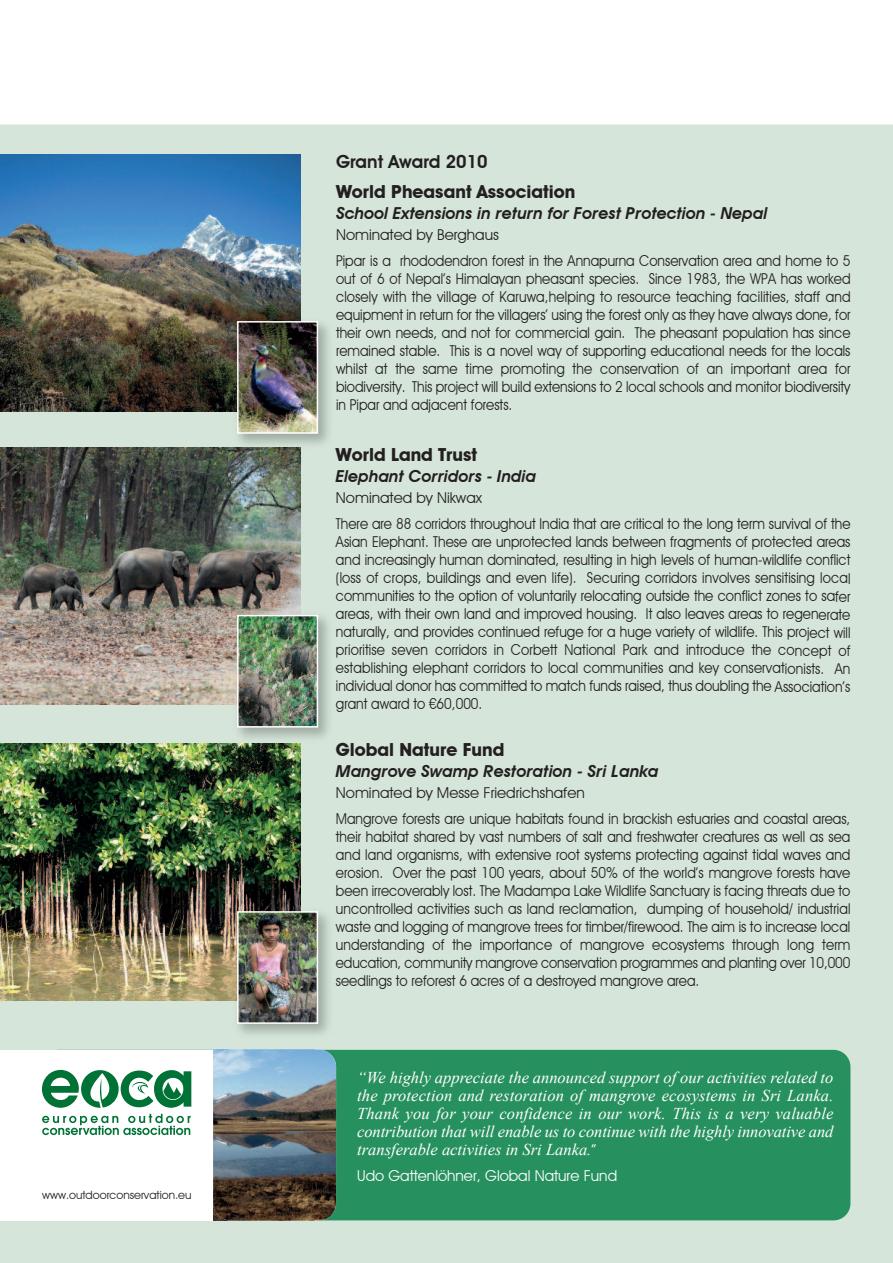
<style>
.page{position:relative;width:893px;height:1263px;background:#fff}
.page>*{position:absolute;margin:0;border:0;box-sizing:border-box;transform-origin:0 0}
.t1{font:700 18px "Avant Garde IT Cby BT";color:#231f20}
.t2{font:600 18px "Avant Garde IT Cby BT";color:#231f20}
.t3{font:italic 16.5px/18px "Times New Roman";color:#fff;text-align:justify}
.t4{font:italic 600 16.5px "Avant Garde IT Cby BT";color:#231f20}
.t5{font:15px/18px "Avant Garde IT Cby BT";color:#231f20;text-align:justify;scale:.9 1}
.t6{font:15px/26.5px "Avant Garde IT Cby BT";color:#231f20}
.t7{font:15px "Avant Garde IT Cby BT";color:#fff}
.t8{font:11.4px "Avant Garde IT Cby BT";color:#231f20}
.s1{font-family:"Avant Garde IT Cby BT";font-style:normal;font-size:15px}
</style>
<div class="page">
<div style="left:0;top:124px;width:893px;height:1139px;background:#d5e5d9"></div>
<img style="left:0;top:744px;width:301px;height:256px">
<div style="left:43px;top:1050px;width:807px;height:170px;background:#27905f;border-radius:17px"></div>
<div style="left:0;top:1050px;width:316px;height:170px;background:#fff"></div>
<svg style="left:42px;top:1070px;width:149px;height:38px"></svg>
<svg style="left:42px;top:1114px;width:149px;height:21px"></svg>
<img style="left:213px;top:1050px;width:123px;height:170px;border-radius:17px">
<img style="left:0;top:155px;width:301px;height:256px">
<img style="left:0;top:448px;width:301px;height:256px">
<img style="left:230px;top:314px;width:107px;height:138px">
<img style="left:240px;top:324px;width:75px;height:107px">
<div style="left:237px;top:321px;width:81px;height:113px;border:2px solid #fff"></div>
<img style="left:230px;top:608px;width:107px;height:138px">
<img style="left:240px;top:618px;width:75px;height:106px">
<div style="left:237px;top:615px;width:81px;height:112px;border:2px solid #fff"></div>
<img style="left:230px;top:904px;width:107px;height:138px">
<img style="left:240px;top:914px;width:75px;height:107px">
<div style="left:237px;top:911px;width:81px;height:113px;border:2px solid #fff"></div>
<p class="t8" style="left:42px;top:1188px;width:151px">www.outdoorconservation.eu</p>
<p class="t2" style="left:336px;top:151px;width:153px">Grant Award 2010</p>
<p class="t1" style="left:336px;top:181px;width:241px">World Pheasant Association</p>
<p class="t4" style="left:336px;top:203px;width:433px">School Extensions in return for Forest Protection - Nepal</p>
<p class="t6" style="left:336px;top:221px;width:516px">Nominated by Berghaus<br>Pipar is a rhododendron forest in the Annapurna Conservation area and home to 5</p>
<p class="t5" style="left:336px;top:270px;width:573px">out of 6 of Nepal’s Himalayan pheasant species. Since 1983, the WPA has worked closely with the village of Karuwa,helping to resource teaching facilities, staff and equipment in return for the villagers’ using the forest only as they have always done, for their own needs, and not for commercial gain. The pheasant population has since remained stable. This is a novel way of supporting educational needs for the locals whilst at the same time promoting the conservation of an important area for biodiversity. This project will build extensions to 2 local schools and monitor biodiversity in Pipar and adjacent forests.</p>
<p class="t1" style="left:336px;top:444px;width:143px">World Land Trust</p>
<p class="t4" style="left:336px;top:466px;width:202px">Elephant Corridors - India</p>
<p class="t6" style="left:336px;top:484px;width:516px">Nominated by Nikwax<br>There are 88 corridors throughout India that are critical to the long term survival of the</p>
<p class="t5" style="left:336px;top:533px;width:573px">Asian Elephant. These are unprotected lands between fragments of protected areas and increasingly human dominated, resulting in high levels of human-wildlife conflict (loss of crops, buildings and even life). Securing corridors involves sensitising local communities to the option of voluntarily relocating outside the conflict zones to safer areas, with their own land and improved housing. It also leaves areas to regenerate naturally, and provides continued refuge for a huge variety of wildlife. This project will prioritise seven corridors in Corbett National Park and introduce the concept of establishing elephant corridors to local communities and key conservationists. An individual donor has committed to match funds raised, thus doubling the Association’s grant award to €60,000.</p>
<p class="t1" style="left:336px;top:738px;width:170px">Global Nature Fund</p>
<p class="t4" style="left:336px;top:761px;width:324px">Mangrove Swamp Restoration - Sri Lanka</p>
<p class="t6" style="left:336px;top:779px;width:516px">Nominated by Messe Friedrichshafen<br>Mangrove forests are unique habitats found in brackish estuaries and coastal areas,</p>
<p class="t5" style="left:336px;top:828px;width:573px">their habitat shared by vast numbers of salt and freshwater creatures as well as sea and land organisms, with extensive root systems protecting against tidal waves and erosion. Over the past 100 years, about 50% of the world’s mangrove forests have been irrecoverably lost. The Madampa Lake Wildlife Sanctuary is facing threats due to uncontrolled activities such as land reclamation, dumping of household/ industrial waste and logging of mangrove trees for timber/firewood. The aim is to increase local understanding of the importance of mangrove ecosystems through long term education, community mangrove conservation programmes and planting over 10,000 seedlings to reforest 6 acres of a destroyed mangrove area.</p>
<p class="t3" style="left:357px;top:1068px;width:478px">“We highly appreciate the announced support of our activities related to the protection and restoration of mangrove ecosystems in Sri Lanka.<br>Thank you for your confidence in our work. This is a very valuable contribution that will enable us to continue with the highly innovative and transferable activities in Sri Lanka.<span class="s1">”</span></p>
<p class="t7" style="left:357px;top:1166px;width:261px">Udo Gattenlöhner, Global Nature Fund</p>
</div>
